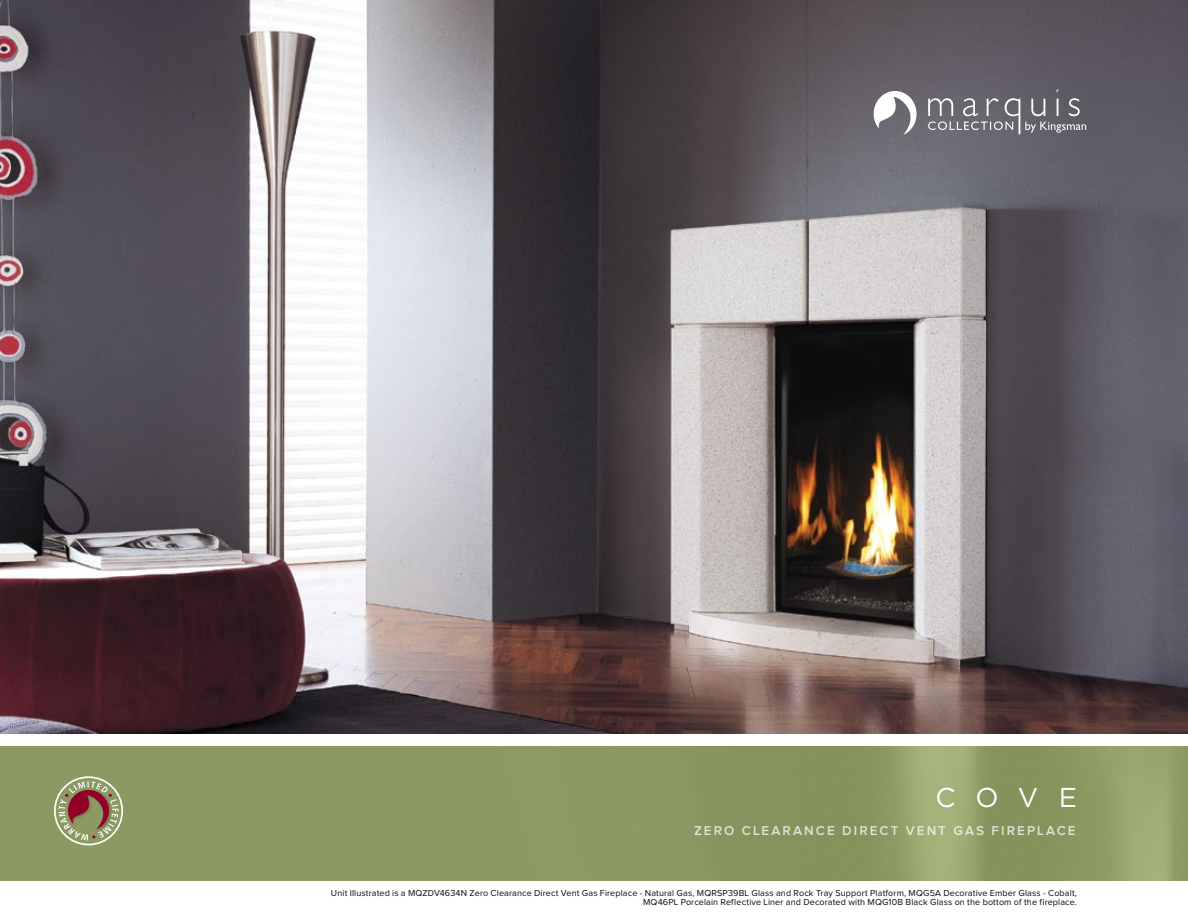
<style>
.page{position:relative;width:1188px;height:918px;background:#fff}
.page>*{position:absolute;margin:0;border:0;box-sizing:border-box;transform-origin:0 0}
.t1{font:27.3px "Gotham";color:#fff}
.t2{font:600 13.35px "Proxima Nova";letter-spacing:.155em;color:#fff}
.t3{font:9px/9px "Proxima Nova";letter-spacing:.015em;color:#0b0a0b;text-align:right}
</style>
<div class="page">
<img style="left:0;top:0;width:1188px;height:734px">
<img style="left:0;top:747px;width:1188px;height:134px">
<svg style="left:874px;top:91px;width:48px;height:44px"></svg>
<svg style="left:928px;top:90px;width:158px;height:44px;background:#79777e"></svg>
<div style="left:54px;top:776px;width:69px;height:69px;border:2px solid #fff;border-radius:50%"></div>
<svg style="left:59px;top:781px;width:60px;height:60px;background:#9a8569"></svg>
<h1 class="t1" style="left:935px;top:782px;width:143px">COVE</h1>
<h2 class="t2" style="left:694px;top:825px;width:383px">ZERO CLEARANCE DIRECT VENT GAS FIREPLACE</h2>
<p class="t3" style="left:331px;top:889px;width:748px">Unit Illustrated is a MQZDV4634N Zero Clearance Direct Vent Gas Fireplace - Natural Gas, MQRSP39BL Glass and Rock Tray Support Platform, MQG5A Decorative Ember Glass - Cobalt,<br>MQ46PL Porcelain Reflective Liner and Decorated with MQG10B Black Glass on the bottom of the fireplace.</p>
</div>
